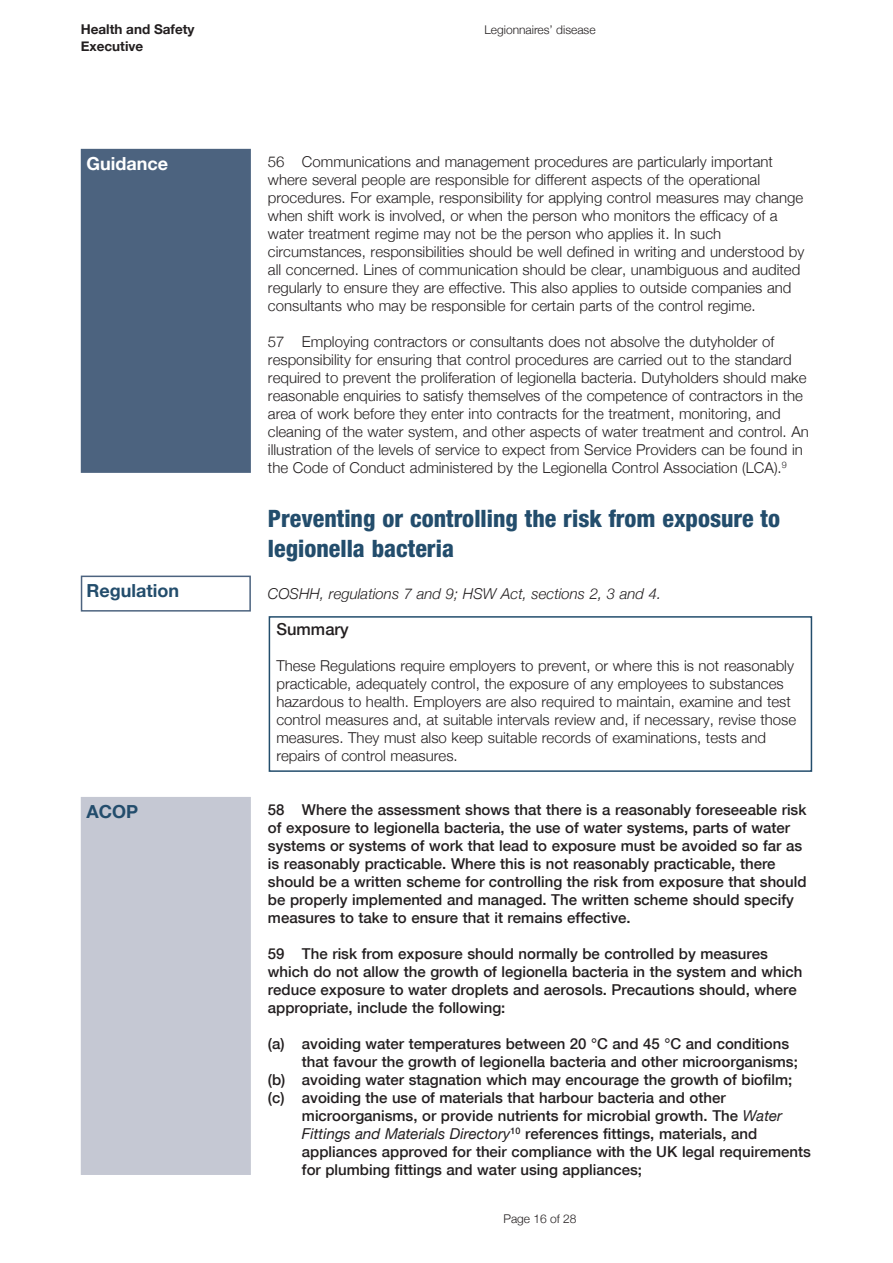
<style>
.page{position:relative;width:893px;height:1263px;background:#fff}
.page>*{position:absolute;margin:0;border:0;box-sizing:border-box;transform-origin:0 0}
.t1{font:800 condensed 24px/30px "Helvetica Neue";color:#234d6c}
.t2{font:700 18px "Helvetica Neue";color:#234d6c}
.t3{font:700 18px "Helvetica Neue";color:#fff}
.H7_Summary_Heading{font:500 16.5px "Helvetica Neue";color:#231f20}
.P2_Summary_text{font:300 15px/18px "Helvetica Neue";color:#231f20}
.t4{font:500 15px/18px "Helvetica Neue";color:#231f20}
.t5{font:italic 300 15px "Helvetica Neue";color:#231f20}
.t6{font:700 13.5px/16.5px "Helvetica Neue";color:#231f20}
.t7{font:300 12px "Helvetica Neue";color:#231f20}
.s1{font-weight:400;font-style:italic}
</style>
<div class="page">
<div style="left:81px;top:576px;width:170px;height:36px;border:2px solid #4c637f"></div>
<div style="left:82px;top:150px;width:168px;height:322px;background:#4c637f"></div>
<div style="left:81px;top:149px;width:170px;height:324px;border:2px solid #4c637f"></div>
<div style="left:82px;top:798px;width:168px;height:376px;background:#c5c8d3"></div>
<div style="left:81px;top:797px;width:170px;height:378px;border:2px solid #c5c8d3"></div>
<div style="left:269px;top:616px;width:543px;height:156px;border:2px solid #234d6c"></div>
<p class="t6" style="left:81px;top:22px;width:115px">Health and Safety<br>Executive</p>
<p class="t7" style="left:484px;top:20px;width:113px">Legionnaires’ disease</p>
<p class="t3" style="left:87px;top:149px;width:83px">Guidance</p>
<p class="t2" style="left:87px;top:576px;width:94px">Regulation</p>
<p class="t2" style="left:87px;top:797px;width:53px">ACOP</p>
<p class="P2_Summary_text" style="left:268px;top:152px;width:538px">56 Communications and management procedures are particularly important where several people are responsible for different aspects of the operational procedures. For example, responsibility for applying control measures may change when shift work is involved, or when the person who monitors the efficacy of a water treatment regime may not be the person who applies it. In such circumstances, responsibilities should be well defined in writing and understood by all concerned. Lines of communication should be clear, unambiguous and audited regularly to ensure they are effective. This also applies to outside companies and consultants who may be responsible for certain parts of the control regime.</p>
<p class="P2_Summary_text" style="left:268px;top:332px;width:542px">57 Employing contractors or consultants does not absolve the dutyholder of responsibility for ensuring that control procedures are carried out to the standard required to prevent the proliferation of legionella bacteria. Dutyholders should make reasonable enquiries to satisfy themselves of the competence of contractors in the area of work before they enter into contracts for the treatment, monitoring, and cleaning of the water system, and other aspects of water treatment and control. An illustration of the levels of service to expect from Service Providers can be found in the Code of Conduct administered by the Legionella Control Association (LCA).<sup>9</sup></p>
<h1 class="t1" style="left:268px;top:503px;width:514px">Preventing or controlling the risk from exposure to legionella bacteria</h1>
<p class="t5" style="left:268px;top:582px;width:395px">COSHH, regulations 7 and 9; HSW Act, sections 2, 3 and 4.</p>
<p class="H7_Summary_Heading" style="left:276px;top:616px;width:74px">Summary</p>
<p class="P2_Summary_text" style="left:276px;top:656px;width:521px">These Regulations require employers to prevent, or where this is not reasonably practicable, adequately control, the exposure of any employees to substances hazardous to health. Employers are also required to maintain, examine and test control measures and, at suitable intervals review and, if necessary, revise those measures. They must also keep suitable records of examinations, tests and repairs of control measures.</p>
<p class="t4" style="left:268px;top:800px;width:540px">58 Where the assessment shows that there is a reasonably foreseeable risk of exposure to legionella bacteria, the use of water systems, parts of water systems or systems of work that lead to exposure must be avoided so far as is reasonably practicable. Where this is not reasonably practicable, there should be a written scheme for controlling the risk from exposure that should be properly implemented and managed. The written scheme should specify measures to take to ensure that it remains effective.</p>
<p class="t4" style="left:268px;top:944px;width:536px">59 The risk from exposure should normally be controlled by measures which do not allow the growth of legionella bacteria in the system and which reduce exposure to water droplets and aerosols. Precautions should, where appropriate, include the following:</p>
<p class="t4" style="left:302px;top:1034px;width:497px;text-indent:-34px">(a) avoiding water temperatures between 20 °C and 45 °C and conditions that favour the growth of legionella bacteria and other microorganisms;</p>
<p class="t4" style="left:268px;top:1070px;width:526px">(b) avoiding water stagnation which may encourage the growth of biofilm;</p>
<p class="t4" style="left:302px;top:1088px;width:510px;text-indent:-34px">(c) avoiding the use of materials that harbour bacteria and other microorganisms, or provide nutrients for microbial growth. The <span class="s1">Water Fittings and Materials Directory</span><sup>10</sup> references fittings, materials, and appliances approved for their compliance with the UK legal requirements for plumbing fittings and water using appliances;</p>
<p class="t7" style="left:503px;top:1208px;width:75px">Page 16 of 28</p>
</div>
